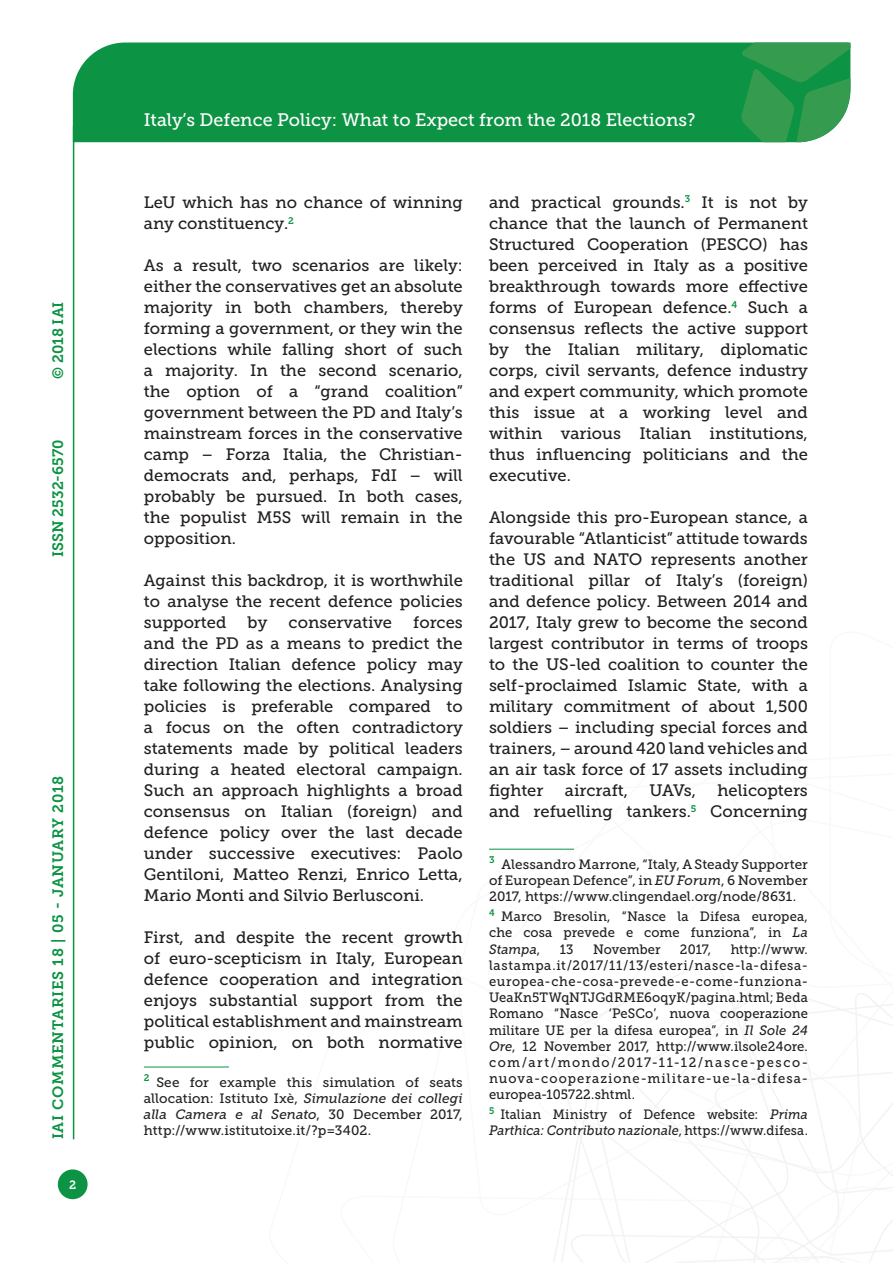
<style>
.page{position:relative;width:893px;height:1263px;background:#fff}
.page>*{position:absolute;margin:0;border:0;box-sizing:border-box;transform-origin:0 0}
.t1{font:18px "Museo Slab 500";color:#fff}
.t2{font:16.5px/21px "Museo Slab 500";color:#231f20;text-align:justify}
.t3{font:15px "Museo Slab 700";letter-spacing:.045em;color:#0d9344}
.t4{font:15px "Museo Slab 700";color:#0d9344}
.t5{font:13.5px/16.2px "Museo Slab 500";letter-spacing:.01em;color:#231f20;text-align:justify;scale:.96 1}
.t6{font:13.5px/16.2px "Museo Slab 500";letter-spacing:.01em;color:#231f20;text-align:justify}
.t7{font:13.5px/16.2px "Museo Slab 500";letter-spacing:.01em;color:#231f20;scale:.94 1}
.t8{font:12px "Museo Slab 700";color:#fff}
.s1{font-style:italic}
</style>
<div class="page">
<svg style="left:553px;top:960px;width:340px;height:303px"></svg>
<div style="left:73px;top:43px;width:668px;height:99px;background:#0d9344"></div>
<svg style="left:741px;top:43px;width:109px;height:99px;background:#339d54"></svg>
<div style="left:58px;top:1169px;width:30px;height:30px;background:#0d9344;border-radius:50%"></div>
<hr style="left:73px;top:126px;width:1px;height:1013px;background:#0d9344">
<hr style="left:144px;top:1067px;width:85px;height:1px;background:#0d9344">
<hr style="left:489px;top:849px;width:85px;height:1px;background:#0d9344">
<p class="t3" style="left:50px;top:379px;width:79px;rotate:-90deg">© 2018 IAI</p>
<p class="t4" style="left:50px;top:557px;width:119px;rotate:-90deg">ISSN 2532-6570</p>
<p class="t3" style="left:50px;top:1139px;width:365px;rotate:-90deg">IAI COMMENTARIES 18 | 05 - JANUARY 2018</p>
<p class="t8" style="left:69px;top:1178px;width:9px">2</p>
<p class="t1" style="left:144px;top:110px;width:553px">Italy’s Defence Policy: What to Expect from the 2018 Elections?</p>
<p class="t2" style="left:144px;top:192px;width:320px">LeU which has no chance of winning any constituency.<sup>2</sup></p>
<p class="t2" style="left:144px;top:255px;width:320px">As a result, two scenarios are likely: either the conservatives get an absolute majority in both chambers, thereby forming a government, or they win the elections while falling short of such a majority. In the second scenario, the option of a “grand coalition” government between the PD and Italy’s mainstream forces in the conservative camp – Forza Italia, the Christian&shy;democrats and, perhaps, FdI – will probably be pursued. In both cases, the populist M5S will remain in the opposition.</p>
<p class="t2" style="left:144px;top:570px;width:320px">Against this backdrop, it is worthwhile to analyse the recent defence policies supported</p>
<p class="t2" style="left:144px;top:612px;width:320px;text-indent:269px">forces and the PD as a means to predict the direction Italian defence policy may take following the elections. Analysing policies is preferable compared to a focus on the often contradictory statements made by political leaders during a heated electoral campaign.<br>Such an approach highlights a broad consensus on Italian (foreign) and defence policy over the last decade under successive executives: Paolo Gentiloni, Matteo Renzi, Enrico Letta, Mario Monti and Silvio Berlusconi.</p>
<p class="t2" style="left:144px;top:927px;width:320px">First, and despite the recent growth of euro-scepticism in Italy, European defence cooperation and integration enjoys substantial support from the political establishment and mainstream public opinion, on both normative</p>
<p class="t6" style="left:144px;top:1074px;width:320px"><sup>2</sup> See for example this simulation of seats allocation: Istituto Ixè, <span class="s1">Simulazione dei collegi alla Camera e al Senato</span>, 30 December 2017, http://www.istitutoixe.it/?p=3402.</p>
<p class="t2" style="left:248px;top:612px;width:21px">by</p>
<p class="t2" style="left:289px;top:612px;width:105px">conservative</p>
<p class="t2" style="left:489px;top:192px;width:320px">and practical grounds.<sup>3</sup> It is not by chance that the launch of Permanent Structured Cooperation (PESCO) has been perceived in Italy as a positive breakthrough towards more effective forms of European defence.<sup>4</sup> Such a consensus reflects the active support by the Italian military, diplomatic corps, civil servants, defence industry and expert community, which promote this issue at a working level and within various Italian institutions, thus influencing politicians and the executive.</p>
<p class="t2" style="left:489px;top:507px;width:320px">Alongside this pro-European stance, a favourable “Atlanticist” attitude towards the US and NATO represents another traditional pillar of Italy’s (foreign) and defence policy. Between 2014 and 2017, Italy grew to become the second largest contributor in terms of troops to the US-led coalition to counter the self-proclaimed Islamic State, with a military commitment of about 1,500 soldiers – including special forces and trainers, – around 420 land vehicles and an air task force of 17 assets including fighter</p>
<p class="t2" style="left:565px;top:780px;width:65px">aircraft,</p>
<p class="t2" style="left:650px;top:780px;width:48px">UAVs,</p>
<p class="t2" style="left:489px;top:780px;width:320px;text-align:right">helicopters<br>and refuelling tankers.<sup>5</sup> Concerning</p>
<p class="t6" style="left:489px;top:856px;width:320px"><sup>3</sup> Alessandro Marrone, “Italy, A Steady Supporter of European Defence”, in <span class="s1">EU Forum</span>, 6 November 2017, https://www.clingendael.org/node/8631.</p>
<p class="t5" style="left:489px;top:908px;width:334px"><sup>4</sup> Marco Bresolin, “Nasce la Difesa europea, che cosa prevede e come funziona”, in <span class="s1">La Stampa</span>,</p>
<p class="t5" style="left:489px;top:941px;width:334px;text-indent:242px">http://www. lastampa.it/2017/11/13/esteri/nasce-la-difesa&shy;europea-che-cosa-prevede-e-come-funziona-UeaKn5TWqNTJGdRME6oqyK/pagina.html; Beda Romano “Nasce ‘PeSCo’, nuova cooperazione militare UE per la difesa europea”, in <span class="s1">Il Sole 24<br>Ore</span>, 12 November 2017, http://www.ilsole24ore. com/art/mondo/2017-11-12/nasce-pesco&shy;nuova-cooperazione-militare-ue-la-difesa&shy;europea-105722.shtml.</p>
<p class="t7" style="left:489px;top:1106px;width:341px"><sup>5</sup> Italian Ministry of Defence website: <span class="s1">Prima<br>Parthica: Contributo nazionale</span>, https://www.difesa.</p>
<p class="t5" style="left:560px;top:941px;width:16px">13</p>
<p class="t5" style="left:593px;top:941px;width:72px">November</p>
<p class="t5" style="left:680px;top:941px;width:34px">2017,</p>
</div>
